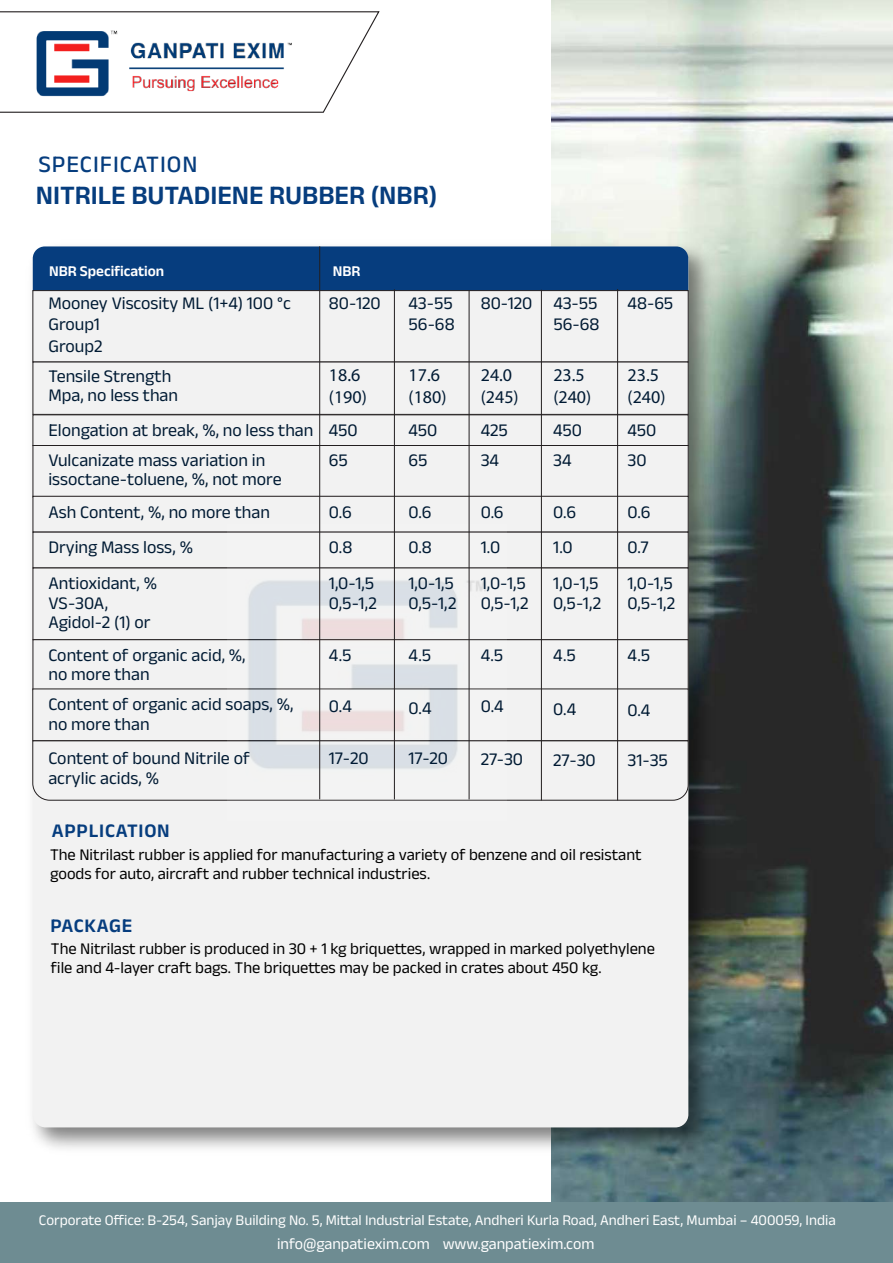
<style>
.page{position:relative;width:893px;height:1263px;background:#fff}
.page>*{position:absolute;margin:0;border:0;box-sizing:border-box;transform-origin:0 0}
.t1{font:600 27px "Anek Devanagari";color:#063d7e}
.t2{font:500 24px "Anek Devanagari";letter-spacing:.04em;color:#063d7e}
.t3{font:600 19.5px "Anek Devanagari";letter-spacing:.04em;color:#063d7e}
.t4{font:18px/35.8px "Anek Devanagari";color:#001a33}
.t5{font:18px/21.6px "Myriad Pro";color:#001a33}
.t6{font:16.5px/19.8px "Anek Devanagari";color:#000}
.t7{font:15.9px "Anek Devanagari";color:#fff}
.t8{font:600 15.15px "Anek Devanagari";color:#fff}
.t9{font:15px "Anek Devanagari";color:#fff}
</style>
<div class="page">
<img style="left:551px;top:0;width:342px;height:1202px">
<div style="left:0;top:1202px;width:893px;height:61px;background:#6e8c92"></div>
<svg style="left:0;top:11px;width:380px;height:102px"></svg>
<img style="left:32px;top:235px;width:690px;height:925px">
<div style="left:33px;top:247px;width:655px;height:880px;background:#f2f2f2;border-radius:13px"></div>
<div style="left:33px;top:246px;width:655px;height:44px;background:#063d7e"></div>
<div style="left:33px;top:290px;width:655px;height:72px;border:1px solid #231f20"></div>
<div style="left:33px;top:362px;width:655px;height:53px;background:#f2f2f2;border:1px solid #231f20"></div>
<div style="left:33px;top:445px;width:655px;height:52px;border:1px solid #231f20"></div>
<div style="left:33px;top:496px;width:655px;height:36px;background:#f2f2f2;border:1px solid #231f20"></div>
<div style="left:33px;top:532px;width:655px;height:36px;background:#f2f2f2;border:1px solid #231f20"></div>
<div style="left:33px;top:639px;width:655px;height:51px;background:#f2f2f2;border:1px solid #231f20"></div>
<div style="left:33px;top:689px;width:655px;height:52px;background:#f2f2f2"></div>
<svg style="left:32px;top:740px;width:657px;height:60px"></svg>
<img style="left:228px;top:525px;width:278px;height:276px">
<hr style="left:319px;top:246px;width:1px;height:553px;background:#231f20">
<hr style="left:394px;top:289px;width:1px;height:510px;background:#231f20">
<hr style="left:541px;top:290px;width:1px;height:510px;background:#231f20">
<hr style="left:617px;top:289px;width:1px;height:511px;background:#231f20">
<hr style="left:469px;top:290px;width:1px;height:509px;background:#231f20">
<img style="left:24px;top:18px;width:279px;height:88px">
<h2 class="t2" style="left:38px;top:150px;width:161px">SPECIFICATION</h2>
<h1 class="t1" style="left:36px;top:179px;width:403px">NITRILE BUTADIENE RUBBER (NBR)</h1>
<p class="t8" style="left:49px;top:262px;width:117px">NBR Specification</p>
<p class="t8" style="left:333px;top:262px;width:29px">NBR</p>
<p class="t4" style="left:48px;top:284px;width:244px">Mooney Viscosity ML (1+4) 100 °c</p>
<p class="t4" style="left:329px;top:284px;width:53px">80-120</p>
<p class="t4" style="left:48px;top:313px;width:56px;line-height:21.6px">Group1<br>Group2</p>
<p class="t4" style="left:409px;top:292px;width:48px;line-height:21.3px">43-55<br>56-68</p>
<p class="t4" style="left:481px;top:292px;width:120px;line-height:21.3px;text-align:right">80-120 43-55<br>56-68</p>
<p class="t4" style="left:628px;top:284px;width:47px">48-65</p>
<p class="t4" style="left:48px;top:366px;width:131px;line-height:19.5px">Tensile Strength<br>Mpa, no less than</p>
<p class="t4" style="left:48px;top:411px;width:266px">Elongation at break, %, no less than</p>
<p class="t4" style="left:48px;top:450px;width:235px;line-height:19.5px">Vulcanizate mass variation in issoctane-toluene, %, not more</p>
<p class="t4" style="left:48px;top:493px;width:223px">Ash Content, %, no more than</p>
<p class="t4" style="left:48px;top:529px;width:146px">Drying Mass loss, %</p>
<p class="t4" style="left:48px;top:573px;width:110px;line-height:19.5px">Antioxidant, %<br>VS-30A,<br>Agidol-2 (1) or</p>
<p class="t4" style="left:48px;top:645px;width:199px;line-height:19.5px">Content of organic acid, %, no more than</p>
<p class="t4" style="left:48px;top:694px;width:247px;line-height:19.5px">Content of organic acid soaps, %, no more than</p>
<p class="t4" style="left:48px;top:748px;width:203px;line-height:19.5px">Content of bound Nitrile of acrylic acids, %</p>
<p class="t5" style="left:329px;top:364px;width:39px">18.6 (190)</p>
<p class="t5" style="left:409px;top:364px;width:39px">17.6 (180)</p>
<p class="t5" style="left:481px;top:364px;width:39px">24.0 (245)</p>
<p class="t5" style="left:553px;top:364px;width:39px">23.5 (240)</p>
<p class="t5" style="left:628px;top:364px;width:39px">23.5 (240)</p>
<p class="t4" style="left:409px;top:414px;width:30px;line-height:30.2px">450<br>65</p>
<p class="t4" style="left:409px;top:493px;width:47px">0.6<br>0.8<br>1,0-1,5</p>
<p class="t4" style="left:409px;top:585px;width:49px">0,5-1,2</p>
<p class="t4" style="left:409px;top:636px;width:24px">4.5</p>
<p class="t4" style="left:329px;top:414px;width:30px;line-height:30.2px">450<br>65</p>
<p class="t4" style="left:329px;top:493px;width:47px">0.6<br>0.8<br>1,0-1,5</p>
<p class="t4" style="left:329px;top:585px;width:49px">0,5-1,2</p>
<p class="t4" style="left:329px;top:636px;width:24px">4.5</p>
<p class="t4" style="left:329px;top:688px;width:24px">0.4</p>
<p class="t4" style="left:553px;top:414px;width:30px;line-height:30.2px">450<br>34</p>
<p class="t4" style="left:553px;top:493px;width:47px">0.6<br>1.0<br>1,0-1,5</p>
<p class="t4" style="left:553px;top:585px;width:49px">0,5-1,2</p>
<p class="t4" style="left:553px;top:636px;width:24px">4.5</p>
<p class="t4" style="left:481px;top:414px;width:29px;line-height:30.2px">425<br>34</p>
<p class="t4" style="left:481px;top:493px;width:47px">0.6<br>1.0<br>1,0-1,5</p>
<p class="t4" style="left:481px;top:585px;width:49px">0,5-1,2</p>
<p class="t4" style="left:481px;top:636px;width:24px">4.5</p>
<p class="t4" style="left:627px;top:414px;width:30px;line-height:30.2px">450<br>30</p>
<p class="t4" style="left:627px;top:493px;width:47px">0.6<br>0.7<br>1,0-1,5</p>
<p class="t4" style="left:627px;top:585px;width:49px">0,5-1,2</p>
<p class="t4" style="left:627px;top:636px;width:24px">4.5</p>
<p class="t4" style="left:409px;top:689px;width:24px">0.4</p>
<p class="t4" style="left:481px;top:687px;width:24px">0.4</p>
<p class="t4" style="left:553px;top:691px;width:24px">0.4</p>
<p class="t4" style="left:627px;top:691px;width:24px">0.4</p>
<p class="t4" style="left:329px;top:740px;width:41px">17-20</p>
<p class="t4" style="left:409px;top:740px;width:41px">17-20</p>
<p class="t4" style="left:481px;top:741px;width:44px">27-30</p>
<p class="t4" style="left:553px;top:742px;width:44px">27-30</p>
<p class="t4" style="left:627px;top:742px;width:42px">31-35</p>
<p class="t3" style="left:52px;top:819px;width:119px">APPLICATION</p>
<p class="t6" style="left:50px;top:844px;width:593px">The Nitrilast rubber is applied for manufacturing a variety of benzene and oil resistant goods for auto, aircraft and rubber technical industries.</p>
<p class="t3" style="left:50px;top:914px;width:83px">PACKAGE</p>
<p class="t6" style="left:51px;top:938px;width:605px">The Nitrilast rubber is produced in 30 + 1 kg briquettes, wrapped in marked polyethylene file and 4-layer craft bags. The briquettes may be packed in crates about 450 kg.</p>
<p class="t9" style="left:39px;top:1211px;width:798px">Corporate Office: B-254, Sanjay Building No. 5, Mittal Industrial Estate, Andheri Kurla Road, Andheri East, Mumbai – 400059, India</p>
<p class="t7" style="left:277px;top:1234px;width:319px">info@ganpatiexim.com www.ganpatiexim.com</p>
</div>
